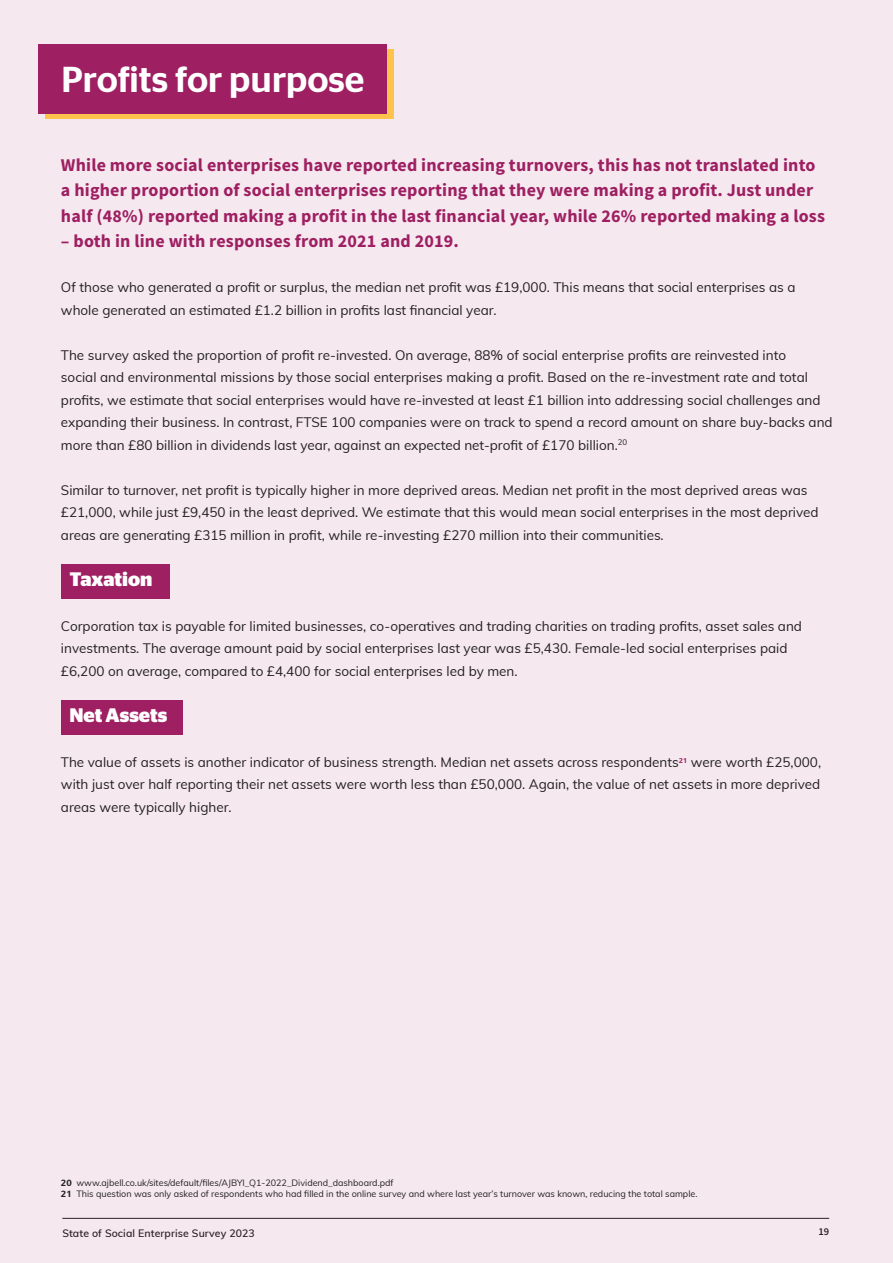
<style>
.page{position:relative;width:893px;height:1263px;background:#f5e9ef}
.page>*{position:absolute;margin:0;border:0;box-sizing:border-box;transform-origin:0 0}
.t1{font:500 36px "Stag Sans";color:#fff}
.heading_2{font:700 19.5px "Stag Sans";color:#fff}
.t2{font:700 18px/25.5px "Source Sans Pro";letter-spacing:.01em;color:#9e1f62}
.Main_Text{font:13.5px/22.5px "Muli";color:#231f20}
.t3{font:600 10.5px "Muli";letter-spacing:.01em;color:#231f20}
.t4{font:600 10.5px "Source Sans Pro";color:#231f20}
.Footnotes{font:9px "Muli";color:#231f20}
.s1{font-family:"Stag Sans";font-weight:500}
</style>
<div class="page">
<div style="left:61px;top:564px;width:109px;height:34px;background:#9e1f62"></div>
<div style="left:61px;top:700px;width:122px;height:34px;background:#9e1f62"></div>
<svg style="left:46px;top:49px;width:348px;height:69px;background:#efa950"></svg>
<div style="left:38px;top:44px;width:349px;height:69px;background:#9e1f62"></div>
<p class="t1" style="left:61px;top:53px;width:305px">Profits for purpose</p>
<p class="t2" style="left:61px;top:152px;width:766px">While more social enterprises have reported increasing turnovers, this has not translated into a higher proportion of social enterprises reporting that they were making a profit. Just under half (48%) reported making a profit in the last financial year, while 26% reported making a loss</p>
<p class="t2" style="left:61px;top:228px;width:400px">– both in line with responses from 2021 and 2019.</p>
<p class="Main_Text" style="left:61px;top:276px;width:736px">Of those who generated a profit or surplus, the median net profit was £19,000. This means that social enterprises as a whole generated an estimated £1.2 billion in profits last financial year.</p>
<p class="Main_Text" style="left:61px;top:343px;width:773px">The survey asked the proportion of profit re-invested. On average, 88% of social enterprise profits are reinvested into<br>social and environmental missions by those social enterprises making a profit. Based on the re-investment rate and total profits, we estimate that social enterprises would have re-invested at least £1 billion into addressing social challenges and expanding their business. In contrast, FTSE 100 companies were on track to spend a record amount on share buy-backs and more than £80 billion in dividends last year, against an expected net-profit of £170 billion.<sup>20</sup></p>
<p class="Main_Text" style="left:61px;top:478px;width:759px">Similar to turnover, net profit is typically higher in more deprived areas. Median net profit in the most deprived areas was £21,000, while just £9,450 in the least deprived. We estimate that this would mean social enterprises in the most deprived areas are generating £315 million in profit, while re-investing £270 million into their communities.</p>
<p class="heading_2" style="left:69px;top:564px;width:84px">Taxation</p>
<p class="Main_Text" style="left:61px;top:614px;width:743px">Corporation tax is payable for limited businesses, co-operatives and trading charities on trading profits, asset sales and investments. The average amount paid by social enterprises last year was £5,430. Female-led social enterprises paid £6,200 on average, compared to £4,400 for social enterprises led by men.</p>
<p class="heading_2" style="left:69px;top:700px;width:100px">Net Assets</p>
<p class="Main_Text" style="left:61px;top:750px;width:762px;text-align:justify">The value of assets is another indicator of business strength. Median net assets across respondents<sup>21</sup> were worth £25,000, with just over half reporting their net assets were worth less than £50,000. Again, the value of net assets in more deprived areas were typically higher.</p>
<p class="Footnotes" style="left:61px;top:1176px;width:334px"><span class="s1">20</span> www.ajbell.co.uk/sites/default/files/AJBYI_Q1-2022_Dividend_dashboard.pdf</p>
<p class="Footnotes" style="left:61px;top:1187px;width:638px"><span class="s1">21</span> This question was only asked of respondents who had filled in the online survey and where last year’s turnover was known, reducing the total sample.</p>
<p class="t3" style="left:62px;top:1226px;width:194px">State of Social Enterprise Survey 2023</p>
<p class="t4" style="left:818px;top:1224px;width:12px">19</p>
</div>
